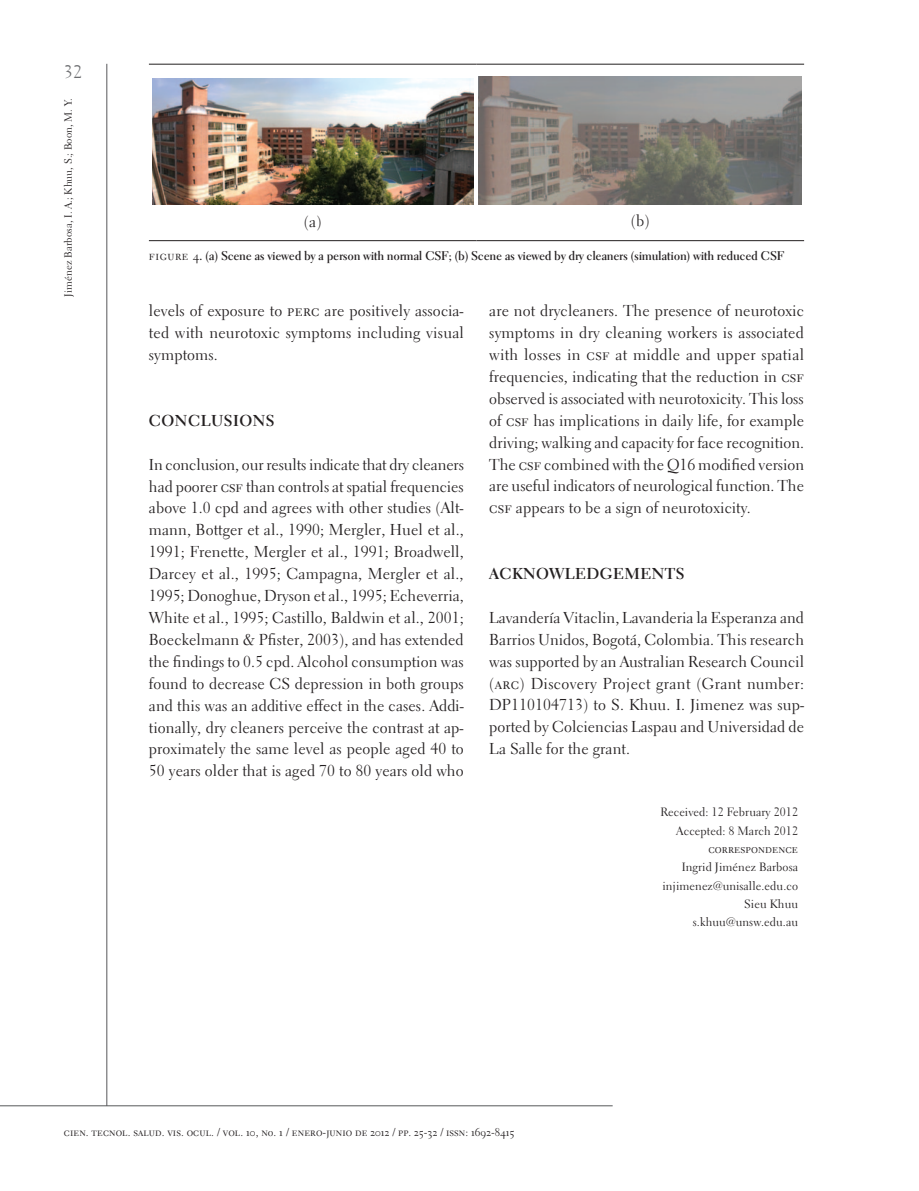
<style>
.page{position:relative;width:919px;height:1191px;background:#fff}
.page>*{position:absolute;margin:0;border:0;box-sizing:border-box;transform-origin:0 0}
.t1{font:18px "Electra LH";color:#6c6d70}
.t2{font:15.75px/21.9px "Electra LH";letter-spacing:.01em;color:#231f20;text-align:justify}
.t3{font:700 15.75px "Electra LH";letter-spacing:.03em;color:#231f20}
.t4{font:12.75px "Electra LH Bold Display";letter-spacing:.025em;color:#231f20}
.t5{font:12px/18.3px "Electra LH";letter-spacing:.01em;color:#231f20;text-align:right}
.t6{font:12px "Electra LH Regular SC";letter-spacing:.01em;color:#231f20}
.t7{font:11.25px "Electra LH Regular SC";letter-spacing:.01em;color:#231f20}
.t8{font:10.5px "Electra LH";letter-spacing:.01em;color:#231f20}
.s1{font-family:"Electra LH Regular SC"}
.s2{font-family:"Electra LH"}
</style>
<div class="page">
<hr style="left:106px;top:64px;width:1px;height:1042px;background:#57585a">
<hr style="left:0;top:1105px;width:612px;height:1px;background:#57585a">
<hr style="left:149px;top:64px;width:327px;height:1px;background:#231f20">
<hr style="left:476px;top:64px;width:328px;height:1px;background:#231f20">
<hr style="left:149px;top:240px;width:327px;height:1px;background:#231f20">
<hr style="left:476px;top:240px;width:328px;height:1px;background:#231f20">
<img style="left:152px;top:78px;width:321px;height:126px">
<img style="left:479px;top:77px;width:322px;height:127px">
<p class="t1" style="left:64px;top:61px;width:20px">32</p>
<p class="t8" style="left:62px;top:296px;width:200px;rotate:-90deg">Jiménez Barbosa, I. A.; Khuu, S.; Boon, M. Y.</p>
<p class="t2" style="left:304px;top:210px;width:19px">(a)</p>
<p class="t2" style="left:630px;top:210px;width:20px">(b)</p>
<p class="t4" style="left:149px;top:248px;width:636px"><span class="s1">figure 4</span>. (a) Scene as viewed by a person with normal CSF; (b) Scene as viewed by dry cleaners (simulation) with reduced CSF</p>
<p class="t2" style="left:149px;top:300px;width:316px">levels of exposure to <span class="s1">perc</span> are positively associa&shy;ted with neurotoxic symptoms including visual symptoms.</p>
<p class="t3" style="left:149px;top:411px;width:127px">CONCLUSIONS</p>
<p class="t2" style="left:149px;top:453px;width:316px">In conclusion, our results indicate that dry cleaners had poorer <span class="s1">csf</span> than controls at spatial frequencies above 1.0 cpd and agrees with other studies (Alt&shy;mann, Bottger et al., 1990; Mergler, Huel et al., 1991; Frenette, Mergler et al., 1991; Broadwell, Darcey et al., 1995; Campagna, Mergler et al., 1995; Donoghue, Dryson et al., 1995; Echeverria, White et al., 1995; Castillo, Baldwin et al., 2001; Boeckelmann &amp; Pfister, 2003), and has extended the findings to 0.5 cpd. Alcohol consumption was found to decrease CS depression in both groups and this was an additive effect in the cases. Addi&shy;tionally, dry cleaners perceive the contrast at ap&shy;proximately the same level as people aged 40 to 50 years older that is aged 70 to 80 years old who</p>
<p class="t2" style="left:489px;top:300px;width:316px">are not drycleaners. The presence of neurotoxic symptoms in dry cleaning workers is associated with losses in <span class="s1">csf</span> at middle and upper spatial frequencies, indicating that the reduction in <span class="s1">csf </span>observed is associated with neurotoxicity. This loss of <span class="s1">csf</span> has implications in daily life, for example driving; walking and capacity for face recognition.<br>The <span class="s1">csf</span> combined with the Q16 modified version are useful indicators of neurological function. The <span class="s1">csf</span> appears to be a sign of neurotoxicity.</p>
<p class="t3" style="left:489px;top:564px;width:197px">ACKNOWLEDGEMENTS</p>
<p class="t2" style="left:489px;top:606px;width:316px">Lavandería Vitaclin, Lavanderia la Esperanza and Barrios Unidos, Bogotá, Colombia. This research was supported by an Australian Research Council (<span class="s1">arc</span>) Discovery Project grant (Grant number:<br>DP110104713) to S. Khuu. I. Jimenez was sup&shy;ported by Colciencias Laspau and Universidad de La Salle for the grant.</p>
<p class="t5" style="left:660px;top:803px;width:139px">Received: 12 February 2012<br>Accepted: 8 March 2012</p>
<p class="t6" style="left:708px;top:841px;width:91px">correspondence</p>
<p class="t5" style="left:662px;top:858px;width:137px">Ingrid Jiménez Barbosa injimenez@unisalle.edu.co<br>Sieu Khuu s.khuu@unsw.edu.au</p>
<p class="t7" style="left:64px;top:1125px;width:452px">cien. tecnol. salud. vis. ocul. / vol. 10, n<span class="s2">o</span>. 1 / enero-junio de 2012 / pp. 25-32 / issn: 1692-8415</p>
</div>
